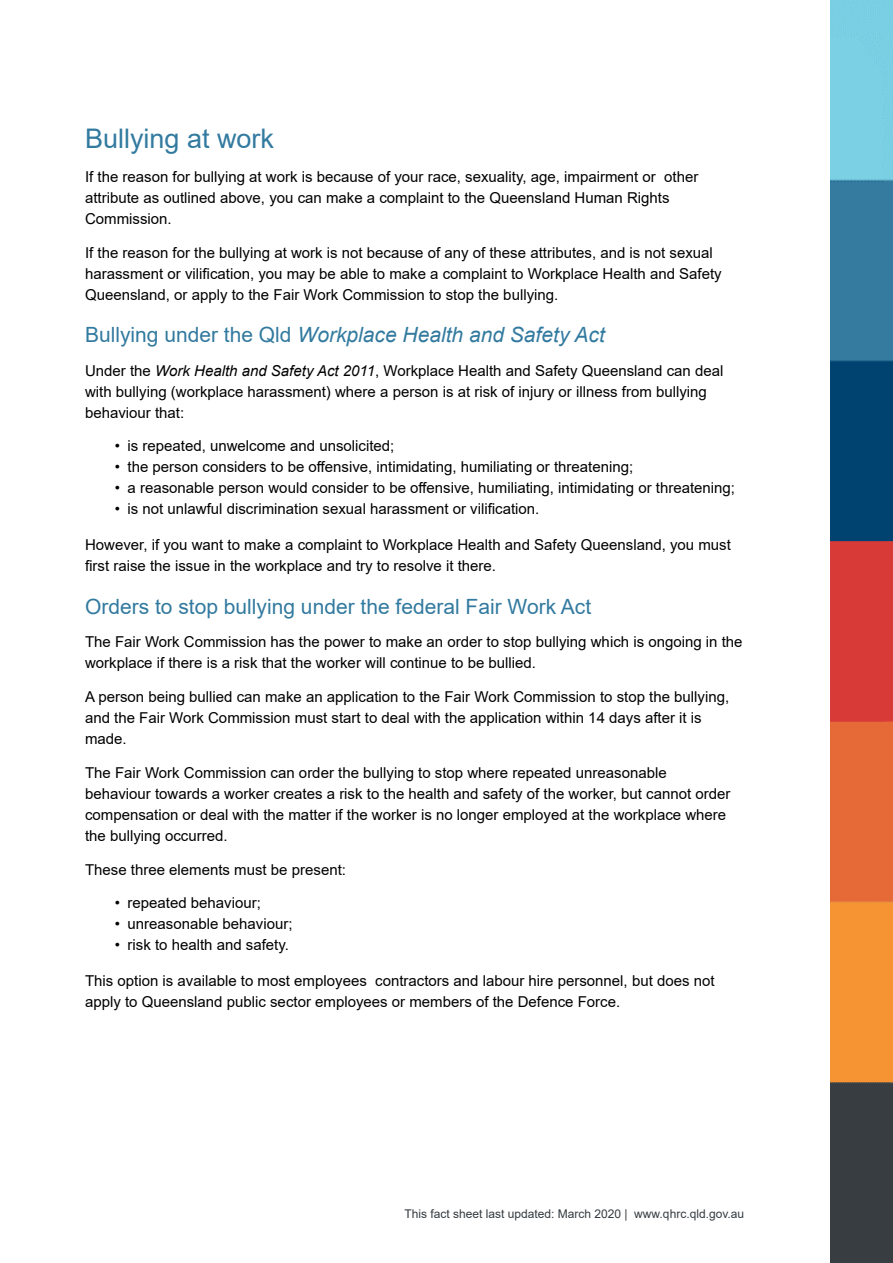
<style>
.page{position:relative;width:893px;height:1263px;background:#fff}
.page>*{position:absolute;margin:0;border:0;box-sizing:border-box;transform-origin:0 0}
.t1{font:27px "Arial";color:#327a9f}
.t2{font:italic 21px "Arial";color:#327a9f}
.t3{font:21px "Arial";color:#327a9f}
.t4{font:15px/21px "Arial";color:#000}
.t5{font:12px "Arial";color:#353b40}
.s1{font-style:normal}
.s2{font-style:italic}
</style>
<div class="page">
<img style="left:830px;top:0;width:63px;height:1263px">
<p class="t1" style="left:85px;top:120px;width:191px">Bullying at work</p>
<p class="t4" style="left:85px;top:166px;width:615px">If the reason for bullying at work is because of your race, sexuality, age, impairment or other attribute as outlined above, you can make a complaint to the Queensland Human Rights<br>Commission.</p>
<p class="t4" style="left:85px;top:242px;width:638px">If the reason for the bullying at work is not because of any of these attributes, and is not sexual harassment or vilification, you may be able to make a complaint to Workplace Health and Safety<br>Queensland, or apply to the Fair Work Commission to stop the bullying.</p>
<p class="t2" style="left:85px;top:321px;width:521px"><span class="s1">Bullying under the Qld</span> Workplace Health and Safety Act</p>
<p class="t4" style="left:85px;top:360px;width:640px">Under the <span class="s2">Work Health and Safety Act 2011</span>, Workplace Health and Safety Queensland can deal with bullying (workplace harassment) where a person is at risk of injury or illness from bullying behaviour that:</p>
<p class="t4" style="left:115px;top:435px;width:281px">• is repeated, unwelcome and unsolicited;</p>
<p class="t4" style="left:115px;top:456px;width:520px">• the person considers to be offensive, intimidating, humiliating or threatening;</p>
<p class="t4" style="left:115px;top:477px;width:622px">• a reasonable person would consider to be offensive, humiliating, intimidating or threatening;</p>
<p class="t4" style="left:115px;top:498px;width:426px">• is not unlawful discrimination sexual harassment or vilification.</p>
<p class="t4" style="left:85px;top:534px;width:647px">However, if you want to make a complaint to Workplace Health and Safety Queensland, you must first raise the issue in the workplace and try to resolve it there.</p>
<p class="t3" style="left:85px;top:592px;width:508px">Orders to stop bullying under the federal Fair Work Act</p>
<p class="t4" style="left:85px;top:631px;width:659px">The Fair Work Commission has the power to make an order to stop bullying which is ongoing in the workplace if there is a risk that the worker will continue to be bullied.</p>
<p class="t4" style="left:85px;top:686px;width:646px">A person being bullied can make an application to the Fair Work Commission to stop the bullying, and the Fair Work Commission must start to deal with the application within 14 days after it is made.</p>
<p class="t4" style="left:85px;top:762px;width:647px">The Fair Work Commission can order the bullying to stop where repeated unreasonable behaviour towards a worker creates a risk to the health and safety of the worker, but cannot order compensation or deal with the matter if the worker is no longer employed at the workplace where the bullying occurred.</p>
<p class="t4" style="left:85px;top:859px;width:262px">These three elements must be present:</p>
<p class="t4" style="left:115px;top:892px;width:148px">• repeated behaviour;</p>
<p class="t4" style="left:115px;top:913px;width:179px">• unreasonable behaviour;</p>
<p class="t4" style="left:115px;top:934px;width:176px">• risk to health and safety.</p>
<p class="t4" style="left:85px;top:970px;width:631px">This option is available to most employees contractors and labour hire personnel, but does not apply to Queensland public sector employees or members of the Defence Force.</p>
<p class="t5" style="left:404px;top:1205px;width:341px">This fact sheet last updated: March 2020 | www.qhrc.qld.gov.au</p>
</div>
